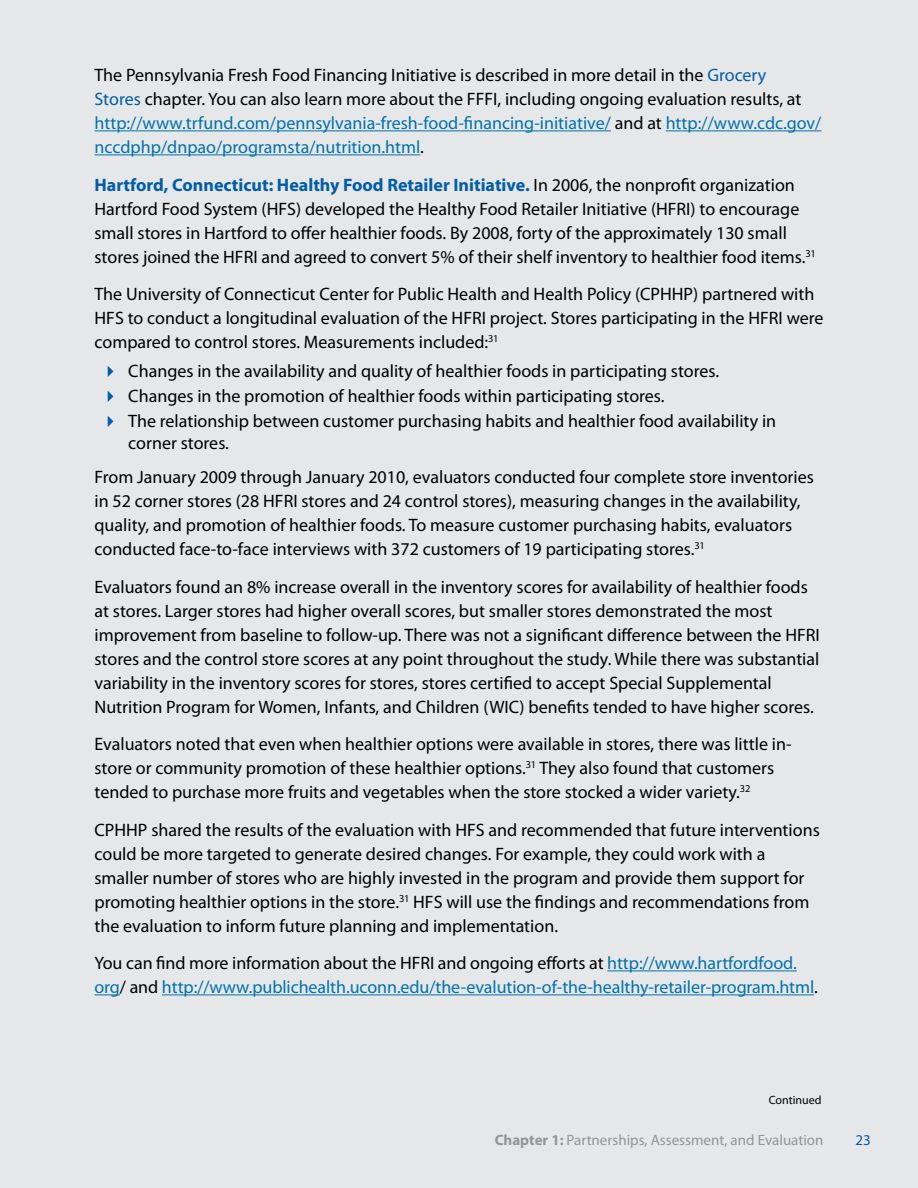
<style>
.page{position:relative;width:918px;height:1188px;background:#e6e7e8}
.page>*{position:absolute;margin:0;border:0;box-sizing:border-box;transform-origin:0 0}
.SB__PULLOUT_BODY{font:18px/24px "Myriad Pro";color:#000}
.SB__PULLOUT_BODY-2{font:18px/24px "Myriad Pro";letter-spacing:-.005em;color:#0073ae}
.t1{font:15px "Myriad Pro";color:#939598}
.t2{font:15px "Myriad Pro";color:#005daa}
.t3{font:12px "Myriad Pro";color:#000}
.s1{color:#005daa}
.s2{color:#0073ae}
.s3{font-weight:700;color:#005daa}
.s4{color:#000}
.s5{font-weight:700}
</style>
<div class="page">
<hr style="left:94px;top:130px;width:517px;height:1px;background:#0073ae">
<hr style="left:666px;top:130px;width:155px;height:1px;background:#0073ae">
<hr style="left:94px;top:154px;width:326px;height:1px;background:#0073ae">
<hr style="left:607px;top:971px;width:190px;height:1px;background:#0073ae">
<svg style="left:94px;top:995px;width:26px;height:1px"></svg>
<hr style="left:162px;top:995px;width:652px;height:1px;background:#0073ae">
<p class="SB__PULLOUT_BODY" style="left:94px;top:63px;width:728px">The Pennsylvania Fresh Food Financing Initiative is described in more detail in the <span class="s1">Grocery<br>Stores</span> chapter. You can also learn more about the FFFI, including ongoing evaluation results, at <span class="s2">http://www.trfund.com/pennsylvania-fresh-food-financing-initiative/</span> and at <span class="s2">http://www.cdc.gov/ nccdphp/dnpao/programsta/nutrition.html</span>.</p>
<p class="SB__PULLOUT_BODY" style="left:94px;top:172px;width:723px"><span class="s3">Hartford, Connecticut: Healthy Food Retailer Initiative.</span> In 2006, the nonprofit organization Hartford Food System (HFS) developed the Healthy Food Retailer Initiative (HFRI) to encourage small stores in Hartford to offer healthier foods. By 2008, forty of the approximately 130 small stores joined the HFRI and agreed to convert 5% of their shelf inventory to healthier food items.<sup>31</sup></p>
<p class="SB__PULLOUT_BODY" style="left:94px;top:282px;width:731px">The University of Connecticut Center for Public Health and Health Policy (CPHHP) partnered with<br>HFS to conduct a longitudinal evaluation of the HFRI project. Stores participating in the HFRI were compared to control stores. Measurements included:<sup>31</sup></p>
<p class="SB__PULLOUT_BODY" style="left:128px;top:358px;width:592px">Changes in the availability and quality of healthier foods in participating stores.</p>
<p class="SB__PULLOUT_BODY" style="left:128px;top:383px;width:538px">Changes in the promotion of healthier foods within participating stores.</p>
<p class="SB__PULLOUT_BODY" style="left:128px;top:410px;width:650px;line-height:21.8px">The relationship between customer purchasing habits and healthier food availability in corner stores.</p>
<p class="SB__PULLOUT_BODY" style="left:94px;top:465px;width:721px">From January 2009 through January 2010, evaluators conducted four complete store inventories in 52 corner stores (28 HFRI stores and 24 control stores), measuring changes in the availability, quality, and promotion of healthier foods. To measure customer purchasing habits, evaluators conducted face-to-face interviews with 372 customers of 19 participating stores.<sup>31</sup></p>
<p class="SB__PULLOUT_BODY" style="left:94px;top:574px;width:727px">Evaluators found an 8% increase overall in the inventory scores for availability of healthier foods at stores. Larger stores had higher overall scores, but smaller stores demonstrated the most improvement from baseline to follow-up. There was not a significant difference between the HFRI stores and the control store scores at any point throughout the study. While there was substantial variability in the inventory scores for stores, stores certified to accept Special Supplemental Nutrition Program for Women, Infants, and Children (WIC) benefits tended to have higher scores.</p>
<p class="SB__PULLOUT_BODY" style="left:94px;top:732px;width:699px">Evaluators noted that even when healthier options were available in stores, there was little in&shy;store or community promotion of these healthier options.<sup>31</sup> They also found that customers tended to purchase more fruits and vegetables when the store stocked a wider variety.<sup>32</sup></p>
<p class="SB__PULLOUT_BODY" style="left:94px;top:817px;width:727px">CPHHP shared the results of the evaluation with HFS and recommended that future interventions could be more targeted to generate desired changes. For example, they could work with a smaller number of stores who are highly invested in the program and provide them support for promoting healthier options in the store.<sup>31</sup> HFS will use the findings and recommendations from the evaluation to inform future planning and implementation.</p>
<p class="SB__PULLOUT_BODY-2" style="left:94px;top:951px;width:725px"><span class="s4">You can find more information about the HFRI and ongoing efforts at</span> http://www.hartfordfood. org<span class="s4">/ and</span> http://www.publichealth.uconn.edu/the-evalution-of-the-healthy-retailer-program.html<span class="s4">.</span></p>
<p class="t3" style="left:769px;top:1092px;width:54px">Continued</p>
<p class="t1" style="left:495px;top:1131px;width:330px"><span class="s5">Chapter 1:</span> Partnerships, Assessment, and Evaluation</p>
<p class="t2" style="left:855px;top:1131px;width:17px">23</p>
</div>
